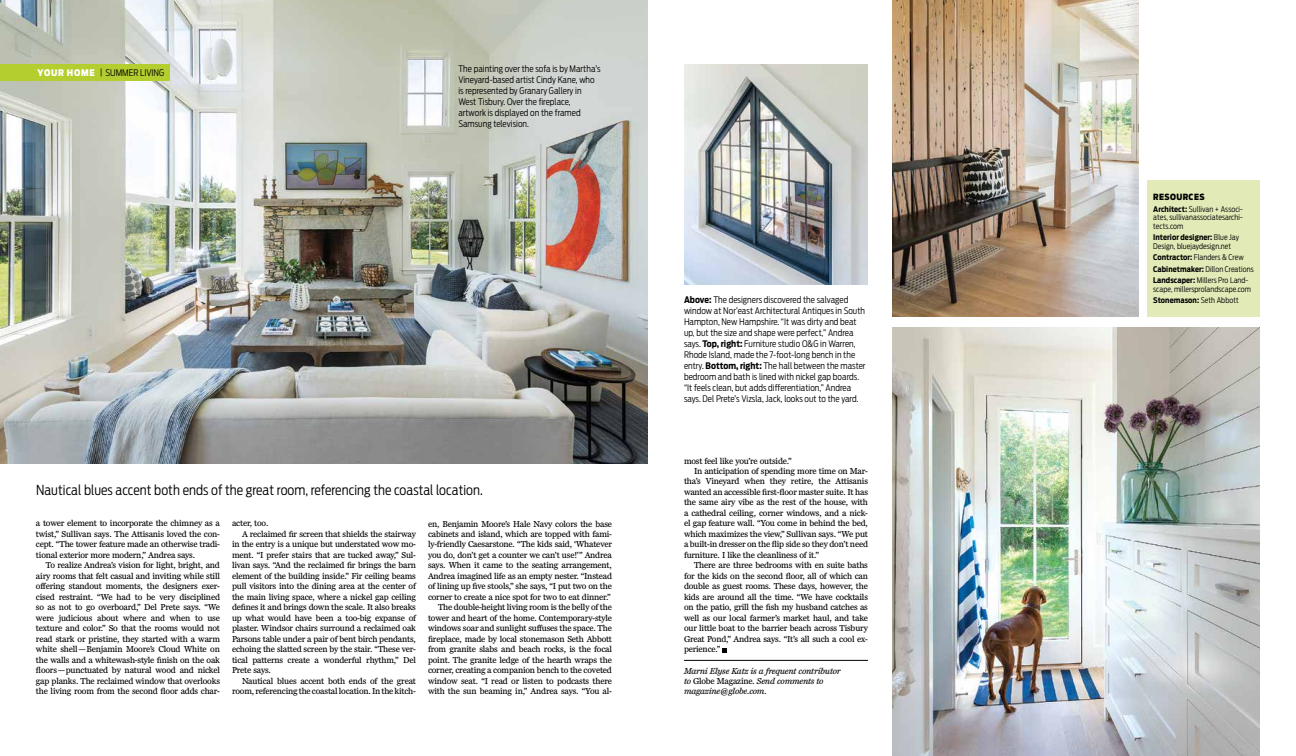
<style>
.page{position:relative;width:1296px;height:756px;background:#fff}
.page>*{position:absolute;margin:0;border:0;box-sizing:border-box;transform-origin:0 0}
.t1{font:300 13.7px "Antenna Cond";letter-spacing:.005em;color:#000}
.t2{font:300 9.1px "Antenna Cond";color:#000}
.t3{font:300 9px/11px "Antenna Cond";letter-spacing:.005em;color:#000}
.t4{font:900 8.5px "Antenna Cond";letter-spacing:.045em;color:#000}
.t5{font:8px/10.5px "Miller Globe Text";letter-spacing:-.02em;color:#000;text-align:justify}
.t6{font:italic 8px/10.5px "Miller Globe Text";letter-spacing:-.02em;color:#000}
.t7{font:300 7.8px/8.5px "Antenna Cond";letter-spacing:.01em;color:#000}
.s1{font-weight:900;color:#fff}
.s2{font-size:8.6px}
.s3{font-weight:700}
.s4{font-style:normal}
</style>
<div class="page">
<img style="left:0;top:0;width:647px;height:464px">
<hr style="left:684px;top:660px;width:184px;height:1px;background:#000">
<svg style="left:722px;top:648px;width:5px;height:4px"></svg>
<img style="left:892px;top:327px;width:368px;height:429px">
<div style="left:1147px;top:180px;width:113px;height:136px;background:#e2eab8"></div>
<img style="left:892px;top:0;width:246px;height:316px">
<img style="left:684px;top:64px;width:184px;height:221px">
<div style="left:0;top:64px;width:169px;height:17px;background:#b4cd2f"></div>
<p class="t2" style="left:38px;top:67px;width:128px"><span class="s1">YOUR HOME</span> <span class="s2">|</span> SUMMER LIVING</p>
<p class="t3" style="left:458px;top:63px;width:144px">The painting over the sofa is by Martha’s Vineyard-based artist Cindy Kane, who is represented by Granary Gallery in West Tisbury. Over the fireplace,<br>artwork is displayed on the framed Samsung television.</p>
<h1 class="t1" style="left:36px;top:482px;width:448px">Nautical blues accent both ends of the great room, referencing the coastal location.</h1>
<p class="t5" style="left:428px;top:518px;width:186px;text-align:right">en, Benjamin Moore’s Hale Navy colors the base cabinets and island, which are topped with fami&shy;ly-friendly Caesarstone. “The kids said, ‘Whatever you do, don’t get a counter we can’t use!’” Andrea says. When it came to the seating arrangement, Andrea imagined life as an empty nester. “Instead of lining up five stools,” she says, “I put two on the corner to create a nice spot for two to eat dinner.” The double-height living room is the belly of the tower and heart of the home. Contemporary-style windows soar and sunlight suffuses the space. The fireplace, made by local stonemason Seth Abbott from granite slabs and beach rocks, is the focal point. The granite ledge of the hearth wraps the corner, creating a companion bench to the coveted window seat. “I read or listen to podcasts there with the sun beaming in,” Andrea says. “You al-</p>
<p class="t5" style="left:36px;top:518px;width:186px">a tower element to incorporate the chimney as a twist,” Sullivan says. The Attisanis loved the con&shy;cept. “The tower feature made an otherwise tradi&shy;tional exterior more modern,” Andrea says.</p>
<p class="t5" style="left:36px;top:560px;width:186px;text-indent:10px">To realize Andrea’s vision for light, bright, and airy rooms that felt casual and inviting while still offering standout moments, the designers exer&shy;cised restraint. “We had to be very disciplined so as not to go overboard,” Del Prete says. “We were judicious about where and when to use texture and color.” So that the rooms would not read stark or pristine, they started with a warm white shell—Benjamin Moore’s Cloud White on the walls and a whitewash-style finish on the oak floors—punctuated by natural wood and nickel gap planks. The reclaimed window that overlooks the living room from the second floor adds char-</p>
<p class="t5" style="left:232px;top:518px;width:38px">acter, too.</p>
<p class="t5" style="left:242px;top:529px;width:176px">A reclaimed fir screen that shields the stairway</p>
<p class="t5" style="left:232px;top:539px;width:185px">in the entry is a unique but understated wow mo-</p>
<p class="t5" style="left:232px;top:550px;width:186px">ment. “I prefer stairs that are tucked away,” Sul-</p>
<p class="t5" style="left:232px;top:560px;width:186px">livan says. “And the reclaimed fir brings the barn</p>
<p class="t5" style="left:232px;top:571px;width:185px">element of the building inside.” Fir ceiling beams</p>
<p class="t5" style="left:232px;top:581px;width:185px">pull visitors into the dining area at the center of</p>
<p class="t5" style="left:232px;top:592px;width:185px">the main living space, where a nickel gap ceiling</p>
<p class="t5" style="left:232px;top:602px;width:185px">defines it and brings down the scale. It also breaks</p>
<p class="t5" style="left:232px;top:613px;width:186px">up what would have been a too-big expanse of</p>
<p class="t5" style="left:232px;top:623px;width:186px">plaster. Windsor chairs surround a reclaimed oak</p>
<p class="t5" style="left:232px;top:634px;width:185px">Parsons table under a pair of bent birch pendants,</p>
<p class="t5" style="left:232px;top:644px;width:185px">echoing the slatted screen by the stair. “These ver-</p>
<p class="t5" style="left:232px;top:655px;width:186px">tical patterns create a wonderful rhythm,” Del</p>
<p class="t5" style="left:232px;top:665px;width:41px">Prete says.</p>
<p class="t5" style="left:242px;top:676px;width:175px">Nautical blues accent both ends of the great</p>
<p class="t5" style="left:232px;top:686px;width:185px">room, referencing the coastal location. In the kitch-</p>
<p class="t3" style="left:684px;top:294px;width:183px"><span class="s3">Above:</span> The designers discovered the salvaged window at Nor’east Architectural Antiques in South Hampton, New Hampshire. “It was dirty and beat up, but the size and shape were perfect,” Andrea says. <span class="s3">Top, right:</span> Furniture studio O&amp;G in Warren, Rhode Island, made the 7-foot-long bench in the entry. <span class="s3">Bottom, right:</span> The hall between the master bedroom and bath is lined with nickel gap boards. “It feels clean, but adds differentiation,” Andrea says. Del Prete’s Vizsla, Jack, looks out to the yard.</p>
<p class="t5" style="left:684px;top:455px;width:109px">most feel like you’re outside.”</p>
<p class="t5" style="left:694px;top:466px;width:176px">In anticipation of spending more time on Mar-</p>
<p class="t5" style="left:684px;top:476px;width:186px">tha’s Vineyard when they retire, the Attisanis</p>
<p class="t5" style="left:684px;top:487px;width:186px">wanted an accessible first-floor master suite. It has</p>
<p class="t5" style="left:684px;top:497px;width:186px">the same airy vibe as the rest of the house, with</p>
<p class="t5" style="left:684px;top:508px;width:186px">a cathedral ceiling, corner windows, and a nick-</p>
<p class="t5" style="left:684px;top:518px;width:185px">el gap feature wall. “You come in behind the bed,</p>
<p class="t5" style="left:684px;top:529px;width:186px">which maximizes the view,” Sullivan says. “We put</p>
<p class="t5" style="left:684px;top:539px;width:186px">a built-in dresser on the flip side so they don’t need</p>
<p class="t5" style="left:684px;top:550px;width:137px">furniture. I like the cleanliness of it.”</p>
<p class="t5" style="left:694px;top:560px;width:176px">There are three bedrooms with en suite baths</p>
<p class="t5" style="left:684px;top:571px;width:186px">for the kids on the second floor, all of which can</p>
<p class="t5" style="left:684px;top:581px;width:186px">double as guest rooms. These days, however, the</p>
<p class="t5" style="left:684px;top:592px;width:186px">kids are around all the time. “We have cocktails</p>
<p class="t5" style="left:684px;top:602px;width:185px">on the patio, grill the fish my husband catches as</p>
<p class="t5" style="left:684px;top:613px;width:186px">well as our local farmer’s market haul, and take</p>
<p class="t5" style="left:684px;top:623px;width:186px">our little boat to the barrier beach across Tisbury</p>
<p class="t5" style="left:684px;top:634px;width:186px">Great Pond,” Andrea says. “It’s all such a cool ex-</p>
<p class="t5" style="left:684px;top:644px;width:38px">perience.”</p>
<p class="t6" style="left:684px;top:665px;width:158px">Marni Elyse Katz is a frequent contributor to <span class="s4">Globe Magazine</span>. Send comments to magazine@globe.com.</p>
<p class="t4" style="left:1153px;top:191px;width:53px">RESOURCES</p>
<p class="t7" style="left:1153px;top:204px;width:91px;text-align:justify"><span class="s3">Architect:</span> Sullivan + Associ&shy;ates, sullivanassociatesarchi&shy;tects.com</p>
<p class="t7" style="left:1153px;top:233px;width:87px"><span class="s3">Interior designer:</span> Blue Jay<br>Design, bluejaydesign.net</p>
<p class="t7" style="left:1153px;top:251px;width:102px;line-height:11.5px"><span class="s3">Contractor:</span> Flanders &amp; Crew<br><span class="s3">Cabinetmaker:</span> Dillon Creations<br><span class="s3">Landscaper:</span> Millers Pro Land-</p>
<p class="t7" style="left:1153px;top:283px;width:99px;line-height:11.5px">scape, millersprolandscape.com<br><span class="s3">Stonemason:</span> Seth Abbott</p>
</div>
